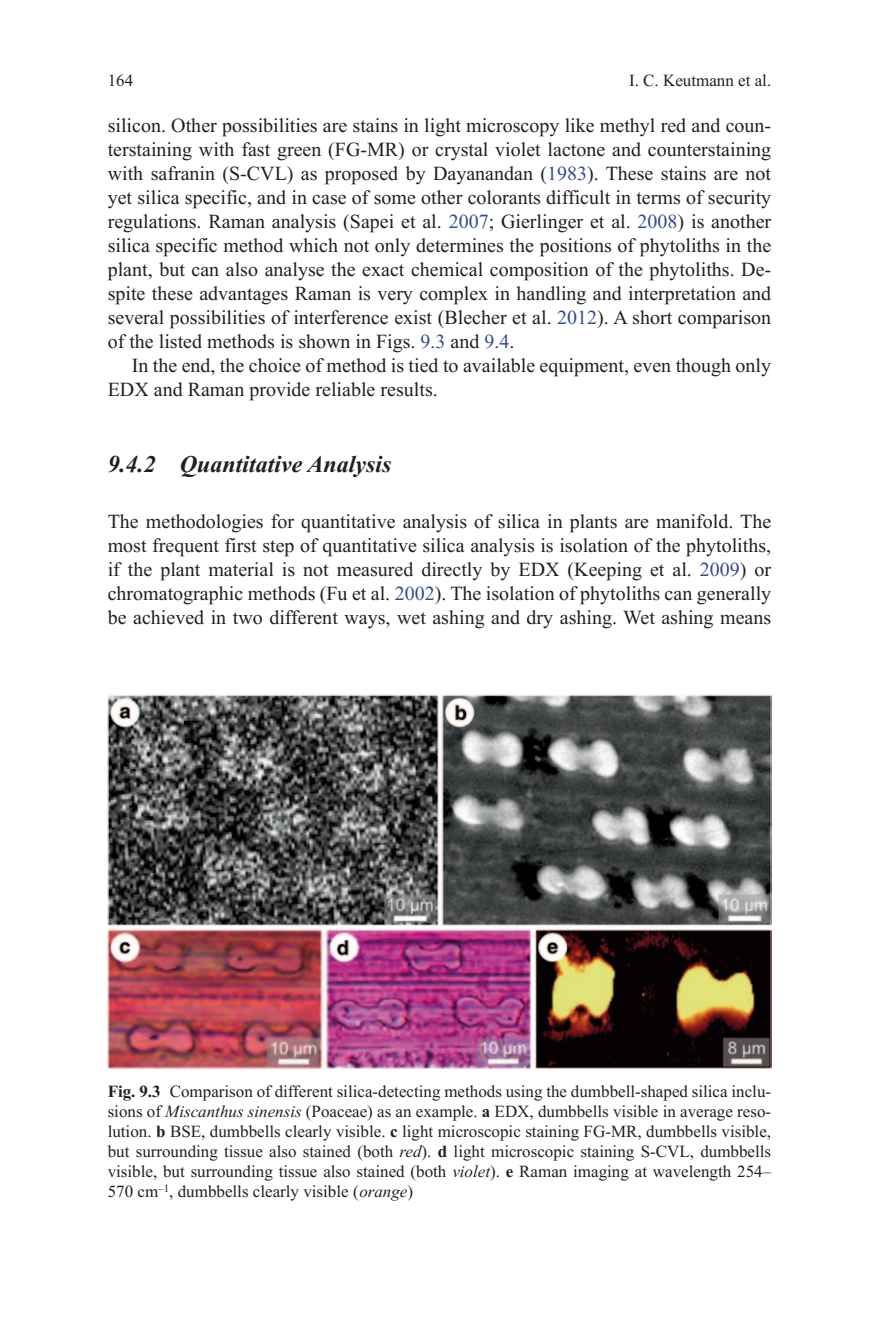
<style>
.page{position:relative;width:879px;height:1333px;background:#fff}
.page>*{position:absolute;margin:0;border:0;box-sizing:border-box;transform-origin:0 0}
.t1{font:italic 700 24px "Times New Roman";color:#231f20}
.t2{font:20px/24px "Times New Roman";color:#231f20;text-align:justify}
.t3{font:17px/20px "Times New Roman";color:#231f20;text-align:justify}
.s1{color:#324a97}
.s2{font-weight:700}
.s3{font-style:italic}
</style>
<div class="page">
<img style="left:108px;top:694px;width:663px;height:374px">
<p class="t3" style="left:108px;top:70px;width:27px">164</p>
<p class="t3" style="left:629px;top:70px;width:144px">I. C. Keutmann et al.</p>
<p class="t2" style="left:108px;top:113px;width:665px">silicon. Other possibilities are stains in light microscopy like methyl red and coun&shy;terstaining with fast green (FG-MR) or crystal violet lactone and counterstaining with safranin (S-CVL) as proposed by Dayanandan (<span class="s1">1983</span>). These stains are not yet silica specific, and in case of some other colorants difficult in terms of security regulations. Raman analysis (Sapei et al. <span class="s1">2007</span>; Gierlinger et al. <span class="s1">2008</span>) is another silica specific method which not only determines the positions of phytoliths in the plant, but can also analyse the exact chemical composition of the phytoliths. De&shy;spite these advantages Raman is very complex in handling and interpretation and several possibilities of interference exist (Blecher et al. <span class="s1">2012</span>). A short comparison of the listed methods is shown in Figs. <span class="s1">9.3</span> and <span class="s1">9.4</span>.</p>
<p class="t2" style="left:108px;top:353px;width:665px;text-indent:24px">In the end, the choice of method is tied to available equipment, even though only<br>EDX and Raman provide reliable results.</p>
<p class="t1" style="left:108px;top:447px;width:285px">9.4.2 Quantitative Analysis</p>
<p class="t2" style="left:108px;top:509px;width:665px">The methodologies for quantitative analysis of silica in plants are manifold. The most frequent first step of quantitative silica analysis is isolation of the phytoliths, if the plant material is not measured directly by EDX (Keeping et al. <span class="s1">2009</span>) or chromatographic methods (Fu et al. <span class="s1">2002</span>). The isolation of phytoliths can generally be achieved in two different ways, wet ashing and dry ashing. Wet ashing means</p>
<p class="t3" style="left:108px;top:1081px;width:665px"><span class="s2">Fig. 9.3</span> Comparison of different silica-detecting methods using the dumbbell-shaped silica inclu&shy;sions of <span class="s3">Miscanthus sinensis</span> (Poaceae) as an example. <span class="s2">a</span> EDX, dumbbells visible in average reso&shy;lution. <span class="s2">b</span> BSE, dumbbells clearly visible. <span class="s2">c</span> light microscopic staining FG-MR, dumbbells visible, but surrounding tissue also stained (both <span class="s3">red</span>). <span class="s2">d</span> light microscopic staining S-CVL, dumbbells visible, but surrounding tissue also stained (both <span class="s3">violet</span>). <span class="s2">e</span> Raman imaging at wavelength 254– 570 cm<sup>–1</sup>, dumbbells clearly visible (<span class="s3">orange</span>)</p>
</div>
